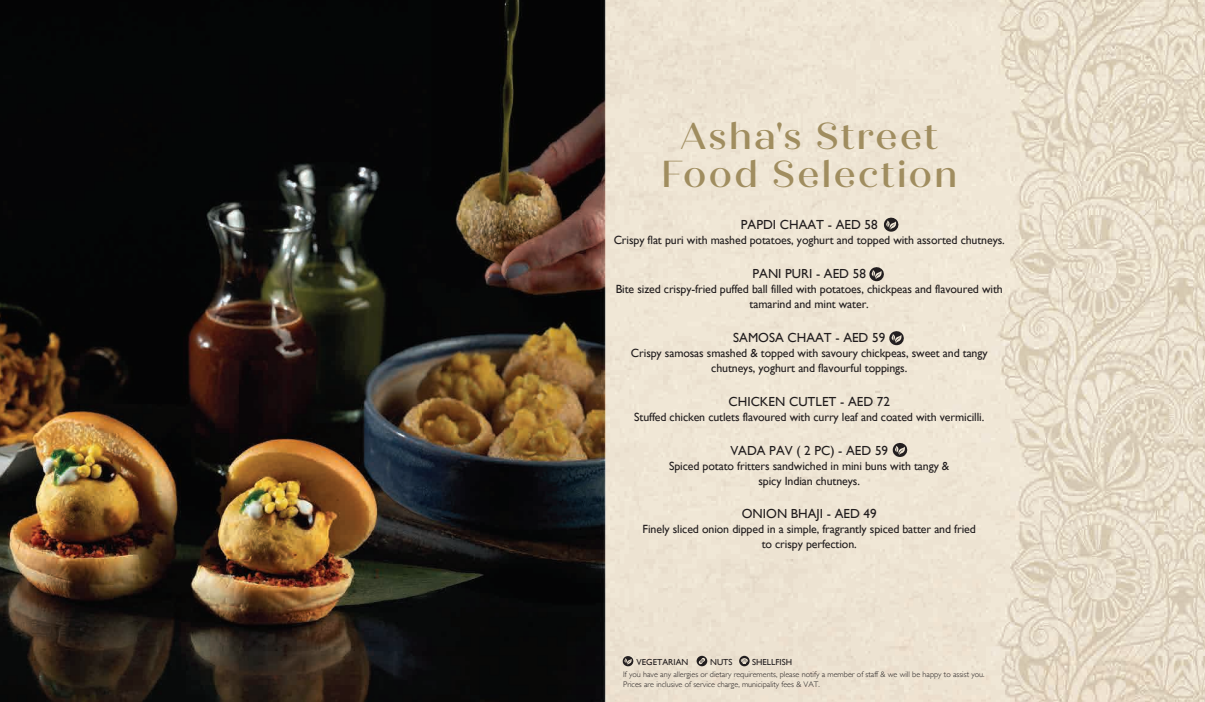
<style>
.page{position:relative;width:1205px;height:702px;background:#fff}
.page>*{position:absolute;margin:0;border:0;box-sizing:border-box;transform-origin:0 0}
.t1{font:500 37.5px/37.5px "Quiche Display";letter-spacing:.055em;color:#a08d5f;text-align:center}
.t2{font:13.12px "Gill Sans";color:#211d1e}
.t3{font:11.88px/15px "Gill Sans";letter-spacing:-.01em;color:#211d1e;text-align:center}
.t4{font:8.75px "Gill Sans";color:#211d1e}
.t5{font:300 8.12px/9.8px "Gill Sans";color:#211d1e}
</style>
<div class="page">
<img style="left:0;top:0;width:1205px;height:702px">
<svg style="left:696px;top:655px;width:11px;height:11px"></svg>
<svg style="left:622px;top:655px;width:12px;height:11px"></svg>
<svg style="left:739px;top:655px;width:10px;height:11px"></svg>
<svg style="left:883px;top:217px;width:16px;height:15px"></svg>
<svg style="left:868px;top:266px;width:17px;height:15px"></svg>
<svg style="left:892px;top:442px;width:16px;height:15px"></svg>
<svg style="left:888px;top:330px;width:17px;height:15px"></svg>
<h1 class="t1" style="left:661px;top:118px;width:298px">Asha's Street<br>Food Selection</h1>
<p class="t2" style="left:741px;top:217px;width:138px">PAPDI CHAAT - AED 58</p>
<p class="t3" style="left:614px;top:233px;width:393px">Crispy flat puri with mashed potatoes, yoghurt and topped with assorted chutneys.</p>
<p class="t2" style="left:752px;top:266px;width:115px">PANI PURI - AED 58</p>
<p class="t3" style="left:616px;top:281px;width:389px">Bite sized crispy-fried puffed ball filled with potatoes, chickpeas and flavoured with tamarind and mint water.</p>
<p class="t2" style="left:733px;top:330px;width:154px">SAMOSA CHAAT - AED 59</p>
<p class="t3" style="left:631px;top:345px;width:358px">Crispy samosas smashed &amp; topped with savoury chickpeas, sweet and tangy chutneys, yoghurt and flavourful toppings.</p>
<p class="t2" style="left:728px;top:393px;width:163px">CHICKEN CUTLET - AED 72</p>
<p class="t3" style="left:634px;top:409px;width:352px">Stuffed chicken cutlets flavoured with curry leaf and coated with vermicilli.</p>
<p class="t2" style="left:730px;top:442px;width:159px">VADA PAV ( 2 PC) - AED 59</p>
<p class="t3" style="left:669px;top:458px;width:282px">Spiced potato fritters sandwiched in mini buns with tangy &amp; spicy Indian chutneys.</p>
<p class="t2" style="left:742px;top:506px;width:136px">ONION BHAJI - AED 49</p>
<p class="t3" style="left:643px;top:521px;width:335px">Finely sliced onion dipped in a simple, fragrantly spiced batter and fried to crispy perfection.</p>
<p class="t4" style="left:636px;top:656px;width:53px">VEGETARIAN</p>
<p class="t4" style="left:710px;top:656px;width:24px">NUTS</p>
<p class="t4" style="left:752px;top:656px;width:42px">SHELLFISH</p>
<p class="t5" style="left:623px;top:669px;width:363px">If you have any allergies or dietary requirements, please notify a member of staff &amp; we will be happy to assist you.<br>Prices are inclusive of service charge, municipality fees &amp; VAT.</p>
</div>
